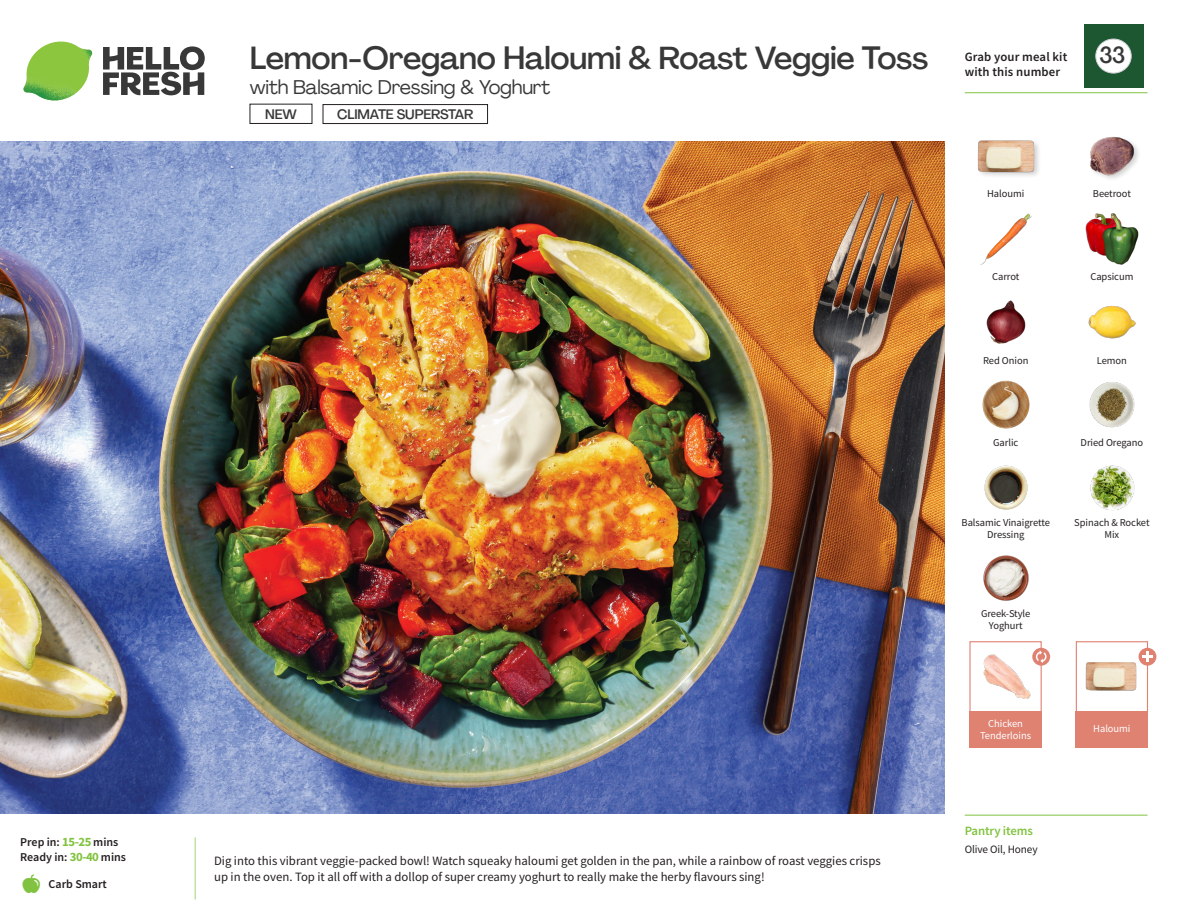
<style>
.page{position:relative;width:1188px;height:918px;background:#fff}
.page>*{position:absolute;margin:0;border:0;box-sizing:border-box;transform-origin:0 0}
._15_Titel_UK{font:500 31.5px "Agrandir";letter-spacing:-.01em;color:#383839}
._002_Label_Nr{font:500 22.8px "Agrandir";color:#383839;scale:.94 1}
._15_Titel_UK-2{font:19.5px "Agrandir";letter-spacing:-.01em;color:#383839}
.t1{font:500 13.5px "Agrandir";letter-spacing:-.01em;color:#383839}
.Step_6_Text_AU{font:12.75px/16.5px "Source Sans Pro";color:#231f20}
.t2{font:600 12.75px/15px "Source Sans Pro";letter-spacing:.01em;color:#231f20}
._04_Headers_Front{font:600 12.75px "Source Sans Pro";letter-spacing:-.01em;color:#81c340}
._04_Intro{font:600 12px "Source Sans Pro";color:#231f20}
._05_Pantry{font:11.25px "Source Sans Pro";letter-spacing:-.01em;color:#231f20}
._18_FRONT_ingredients{font:10.5px/12px "Source Sans Pro";letter-spacing:-.005em;color:#231f20;text-align:center}
._18_FRONT_ingredients-2{font:10.5px/12px "Source Sans Pro";letter-spacing:-.005em;color:#fff;text-align:center}
.s1{font-weight:700;font-size:12.75px;color:#81c340}
</style>
<div class="page">
<svg style="left:103px;top:46px;width:102px;height:49px"></svg>
<img style="left:23px;top:42px;width:69px;height:59px">
<img style="left:0;top:142px;width:945px;height:672px">
<div style="left:1076px;top:641px;width:72px;height:72px;border:1px solid #df8272"></div>
<div style="left:1076px;top:711px;width:72px;height:37px;background:#df8272"></div>
<div style="left:969px;top:711px;width:73px;height:37px;background:#df8272"></div>
<img style="left:1086px;top:662px;width:51px;height:29px">
<div style="left:969px;top:641px;width:73px;height:72px;border:1px solid #df8272"></div>
<img style="left:983px;top:651px;width:51px;height:48px">
<div style="left:1139px;top:648px;width:17px;height:18px;background:#df8272;border-radius:50%"></div>
<svg style="left:1142px;top:651px;width:11px;height:11px"></svg>
<svg style="left:1032px;top:648px;width:18px;height:18px"></svg>
<svg style="left:1036px;top:650px;width:11px;height:13px"></svg>
<div style="left:250px;top:104px;width:62px;height:20px;border:1px solid #231f20"></div>
<div style="left:323px;top:104px;width:165px;height:20px;border:1px solid #231f20"></div>
<img style="left:1088px;top:305px;width:48px;height:34px">
<img style="left:1089px;top:382px;width:46px;height:46px">
<img style="left:982px;top:380px;width:48px;height:49px">
<img style="left:984px;top:465px;width:44px;height:45px">
<img style="left:983px;top:555px;width:46px;height:46px">
<img style="left:986px;top:300px;width:40px;height:44px">
<img style="left:980px;top:213px;width:52px;height:52px">
<img style="left:1085px;top:213px;width:54px;height:52px">
<div style="left:977px;top:139px;width:64px;height:40px;background:#231f20;opacity:.2"></div>
<img style="left:977px;top:139px;width:57px;height:40px">
<img style="left:1090px;top:136px;width:49px;height:43px">
<img style="left:1090px;top:465px;width:45px;height:46px">
<hr style="left:965px;top:815px;width:183px;height:1px;background:#81c340">
<hr style="left:965px;top:92px;width:183px;height:1px;background:#81c340">
<div style="left:1084px;top:24px;width:59px;height:64px;background:#1d5732"></div>
<div style="left:1096px;top:39px;width:35px;height:34px;background:#fff;border-radius:50%"></div>
<div style="left:1096px;top:39px;width:35px;height:34px;border:1px solid #d1d2d4;border-radius:50%"></div>
<p class="_04_Intro" style="left:20px;top:834px;width:100px">Prep in: <span class="s1">15-25</span> mins</p>
<p class="_04_Intro" style="left:20px;top:849px;width:107px">Ready in: <span class="s1">30-40</span> mins</p>
<p class="_04_Intro" style="left:49px;top:876px;width:60px">Carb Smart</p>
<p class="_15_Titel_UK" style="left:250px;top:39px;width:680px">Lemon-Oregano Haloumi &amp; Roast Veggie Toss</p>
<p class="_15_Titel_UK-2" style="left:250px;top:75px;width:302px">with Balsamic Dressing &amp; Yoghurt</p>
<p class="t1" style="left:265px;top:106px;width:33px">NEW</p>
<p class="t1" style="left:337px;top:106px;width:138px">CLIMATE SUPERSTAR</p>
<p class="t2" style="left:965px;top:49px;width:104px">Grab your meal kit with this number</p>
<p class="_002_Label_Nr" style="left:1100px;top:41px;width:29px">33</p>
<p class="_18_FRONT_ingredients" style="left:987px;top:188px;width:39px">Haloumi</p>
<p class="_18_FRONT_ingredients" style="left:1093px;top:188px;width:39px">Beetroot</p>
<p class="_18_FRONT_ingredients" style="left:992px;top:271px;width:29px">Carrot</p>
<p class="_18_FRONT_ingredients" style="left:1090px;top:271px;width:44px">Capsicum</p>
<p class="_18_FRONT_ingredients" style="left:983px;top:354px;width:47px">Red Onion</p>
<p class="_18_FRONT_ingredients" style="left:1097px;top:354px;width:32px">Lemon</p>
<p class="_18_FRONT_ingredients" style="left:993px;top:436px;width:27px">Garlic</p>
<p class="_18_FRONT_ingredients" style="left:1081px;top:436px;width:64px">Dried Oregano</p>
<p class="_18_FRONT_ingredients" style="left:962px;top:517px;width:90px">Balsamic Vinaigrette<br>Dressing</p>
<p class="_18_FRONT_ingredients" style="left:1074px;top:517px;width:77px">Spinach &amp; Rocket<br>Mix</p>
<p class="_18_FRONT_ingredients" style="left:981px;top:608px;width:51px">Greek-Style<br>Yoghurt</p>
<p class="Step_6_Text_AU" style="left:214px;top:852px;width:668px">Dig into this vibrant veggie-packed bowl! Watch squeaky haloumi get golden in the pan, while a rainbow of roast veggies crisps up in the oven. Top it all off with a dollop of super creamy yoghurt to really make the herby flavours sing!</p>
<p class="_18_FRONT_ingredients-2" style="left:980px;top:717px;width:53px">Chicken<br>Tenderloins</p>
<p class="_04_Headers_Front" style="left:965px;top:822px;width:70px">Pantry items</p>
<p class="_05_Pantry" style="left:965px;top:842px;width:75px">Olive Oil, Honey</p>
<p class="_18_FRONT_ingredients-2" style="left:1093px;top:722px;width:39px">Haloumi</p>
</div>
